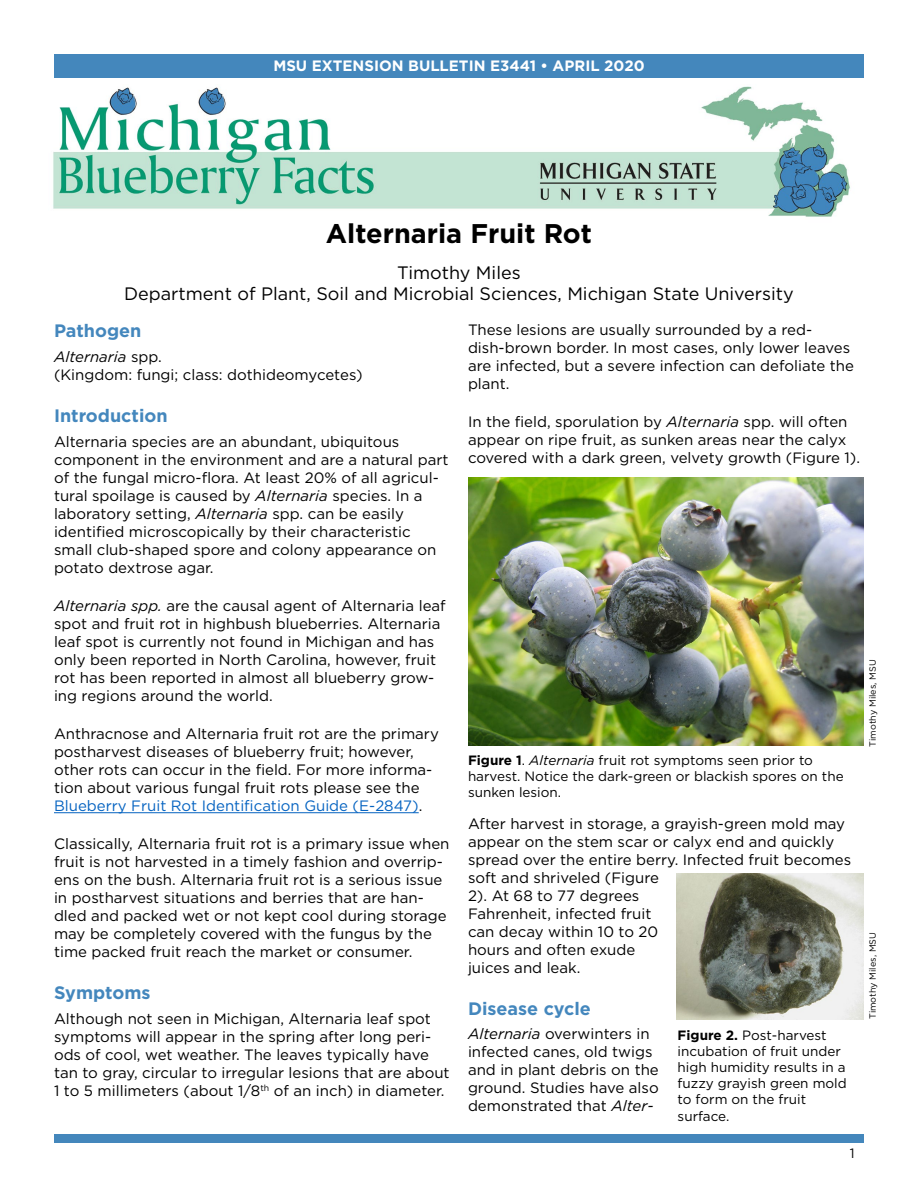
<style>
.page{position:relative;width:918px;height:1188px;background:#fff}
.page>*{position:absolute;margin:0;border:0;box-sizing:border-box;transform-origin:0 0}
.Blueberry_Title{font:700 27px "Gotham";color:#000}
.Blueberry_-_Author{font:18px "Gotham";color:#000}
.Blueberry_-_Subhead{font:700 18px "Gotham";color:#4487bd}
.Blueberry_-_Text{font:15px/18px "Gotham";color:#000}
.t1{font:700 15px "Gotham";color:#fff}
.Blueberry_-_Captions{font:13.5px/16.2px "Gotham";color:#000}
.t2{font:9px "Gotham";color:#000}
.s1{font-style:italic}
.s2{color:#0563c1}
.s3{font-weight:700}
</style>
<div class="page">
<div style="left:54px;top:1134px;width:810px;height:9px;background:#4487bc"></div>
<img style="left:53px;top:86px;width:798px;height:131px">
<div style="left:54px;top:54px;width:810px;height:24px;background:#4487bc"></div>
<hr style="left:54px;top:812px;width:365px;height:1px;background:#0563c1">
<img style="left:468px;top:478px;width:396px;height:268px">
<img style="left:676px;top:873px;width:188px;height:146px">
<p class="t1" style="left:273px;top:55px;width:373px">MSU EXTENSION BULLETIN E3441 • APRIL 2020</p>
<p class="Blueberry_Title" style="left:326px;top:216px;width:268px">Alternaria Fruit Rot</p>
<p class="Blueberry_-_Author" style="left:397px;top:261px;width:125px">Timothy Miles</p>
<p class="Blueberry_-_Author" style="left:124px;top:282px;width:671px">Department of Plant, Soil and Microbial Sciences, Michigan State University</p>
<p class="Blueberry_-_Subhead" style="left:54px;top:319px;width:89px">Pathogen</p>
<p class="Blueberry_-_Text" style="left:54px;top:348px;width:310px"><span class="s1">Alternaria</span> spp.<br>(Kingdom: fungi; class: dothideomycetes)</p>
<p class="Blueberry_-_Subhead" style="left:54px;top:404px;width:115px">Introduction</p>
<p class="Blueberry_-_Text" style="left:54px;top:432px;width:396px">Alternaria species are an abundant, ubiquitous component in the environment and are a natural part of the fungal micro-flora. At least 20% of all agricul&shy;tural spoilage is caused by <span class="s1">Alternaria</span> species. In a laboratory setting, <span class="s1">Alternaria</span> spp. can be easily identified microscopically by their characteristic small club-shaped spore and colony appearance on potato dextrose agar.</p>
<p class="Blueberry_-_Text" style="left:54px;top:596px;width:393px"><span class="s1">Alternaria spp.</span> are the causal agent of Alternaria leaf spot and fruit rot in highbush blueberries. Alternaria leaf spot is currently not found in Michigan and has only been reported in North Carolina, however, fruit rot has been reported in almost all blueberry grow&shy;ing regions around the world.</p>
<p class="Blueberry_-_Text" style="left:54px;top:725px;width:386px">Anthracnose and Alternaria fruit rot are the primary postharvest diseases of blueberry fruit; however, other rots can occur in the field. For more informa&shy;tion about various fungal fruit rots please see the <span class="s2">Blueberry Fruit Rot Identification Guide (E-2847)</span>.</p>
<p class="Blueberry_-_Text" style="left:54px;top:835px;width:397px">Classically, Alternaria fruit rot is a primary issue when fruit is not harvested in a timely fashion and overrip&shy;ens on the bush. Alternaria fruit rot is a serious issue in postharvest situations and berries that are han&shy;dled and packed wet or not kept cool during storage may be completely covered with the fungus by the time packed fruit reach the market or consumer.</p>
<p class="Blueberry_-_Subhead" style="left:54px;top:981px;width:98px">Symptoms</p>
<p class="Blueberry_-_Text" style="left:54px;top:1009px;width:397px">Although not seen in Michigan, Alternaria leaf spot symptoms will appear in the spring after long peri&shy;ods of cool, wet weather. The leaves typically have tan to gray, circular to irregular lesions that are about 1 to 5 millimeters (about 1/8<sup>th</sup> of an inch) in diameter.</p>
<p class="Blueberry_-_Text" style="left:468px;top:320px;width:388px">These lesions are usually surrounded by a red&shy;dish-brown border. In most cases, only lower leaves are infected, but a severe infection can defoliate the plant.</p>
<p class="Blueberry_-_Text" style="left:468px;top:413px;width:394px">In the field, sporulation by <span class="s1">Alternaria</span> spp. will often appear on ripe fruit, as sunken areas near the calyx covered with a dark green, velvety growth (Figure 1).</p>
<p class="Blueberry_-_Captions" style="left:468px;top:751px;width:377px"><span class="s3">Figure 1</span>. <span class="s1">Alternaria</span> fruit rot symptoms seen prior to harvest. Notice the dark-green or blackish spores on the sunken lesion.</p>
<p class="Blueberry_-_Text" style="left:468px;top:814px;width:385px">After harvest in storage, a grayish-green mold may appear on the stem scar or calyx end and quickly spread over the entire berry. Infected fruit becomes</p>
<p class="Blueberry_-_Text" style="left:468px;top:868px;width:192px">soft and shriveled (Figure<br>2). At 68 to 77 degrees<br>Fahrenheit, infected fruit can decay within 10 to 20 hours and often exude juices and leak.</p>
<p class="Blueberry_-_Subhead" style="left:468px;top:996px;width:124px">Disease cycle</p>
<p class="Blueberry_-_Text" style="left:468px;top:1025px;width:192px"><span class="s1">Alternaria</span> overwinters in infected canes, old twigs and in plant debris on the ground. Studies have also demonstrated that <span class="s1">Alter-</span></p>
<p class="Blueberry_-_Captions" style="left:678px;top:1026px;width:171px"><span class="s3">Figure 2.</span> Post-harvest incubation of fruit under high humidity results in a fuzzy grayish green mold to form on the fruit surface.</p>
<p class="t2" style="left:867px;top:747px;width:89px;rotate:-90deg">Timothy Miles, MSU</p>
<p class="t2" style="left:867px;top:1019px;width:89px;rotate:-90deg">Timothy Miles, MSU</p>
<p class="Blueberry_-_Captions" style="left:850px;top:1145px;width:6px">1</p>
</div>
